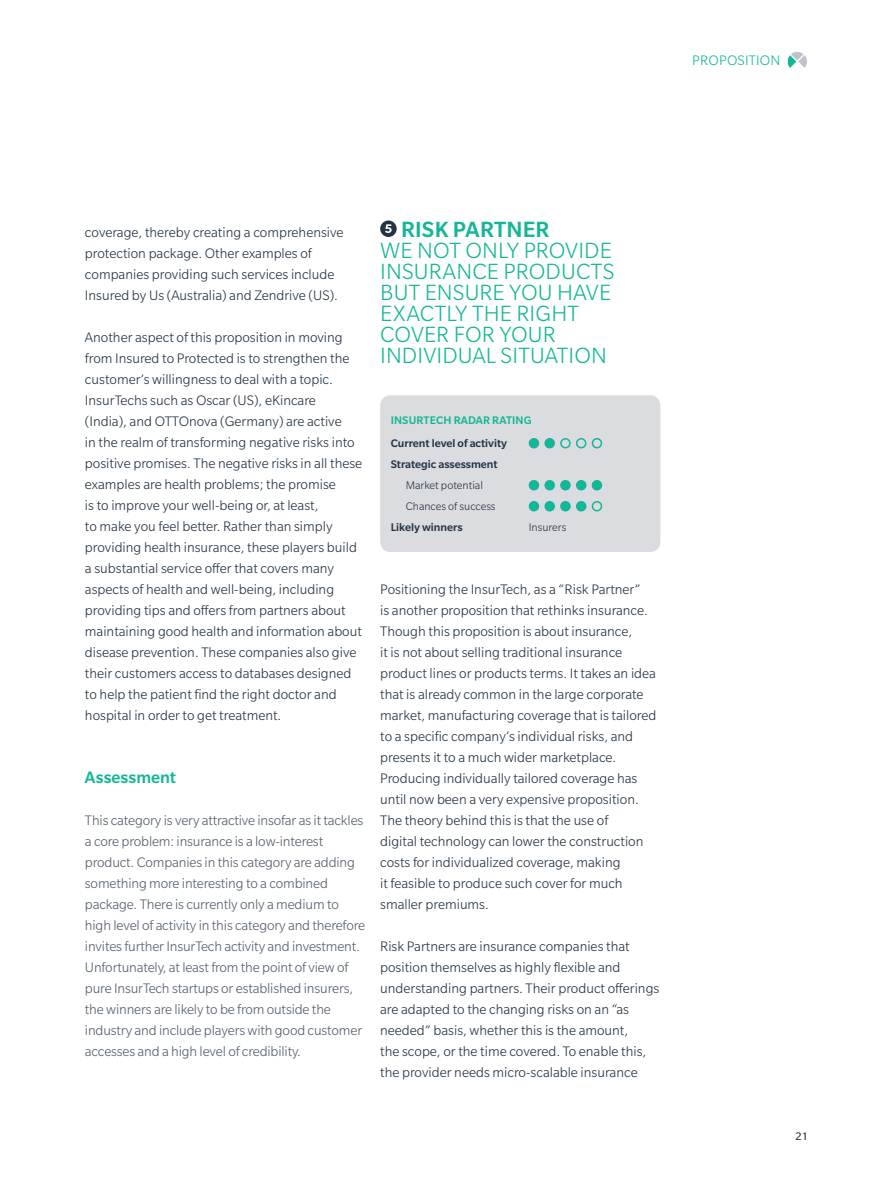
<style>
.page{position:relative;width:893px;height:1188px;background:#fff}
.page>*{position:absolute;margin:0;border:0;box-sizing:border-box;transform-origin:0 0}
.t1{font:300 24px/21px "Slate Pro";letter-spacing:.005em;color:#14b795}
.t2{font:500 24px "Slate Pro";letter-spacing:.005em;color:#14b795}
.t3{font:500 18px "Slate Pro";color:#14b795}
.t4{font:300 15px/21px "Slate Pro";color:#243444}
.t5{font:300 15px/21px "Slate Pro";letter-spacing:-.01em;color:#545f6e}
.t6{font:300 15px "Slate Pro";color:#14b795}
.t7{font:500 12px/21px "Slate Pro";color:#243444}
.t8{font:300 12px/21px "Slate Pro";color:#243444}
.t9{font:500 12px "Slate Pro";letter-spacing:.01em;color:#14b795}
.t10{font:12px "Slate Pro";color:#243444}
</style>
<div class="page">
<svg style="left:380px;top:220px;width:17px;height:17px"></svg>
<div style="left:380px;top:395px;width:280px;height:157px;background:#dadce0;border-radius:10px"></div>
<div style="left:529px;top:439px;width:9px;height:9px;background:#14b795;border-radius:50%"></div>
<div style="left:529px;top:438px;width:10px;height:10px;border:2px solid #14b795;border-radius:50%"></div>
<div style="left:545px;top:439px;width:9px;height:9px;background:#14b795;border-radius:50%"></div>
<div style="left:544px;top:438px;width:11px;height:10px;border:2px solid #14b795;border-radius:50%"></div>
<div style="left:560px;top:438px;width:11px;height:10px;border:2px solid #14b795;border-radius:50%"></div>
<div style="left:576px;top:438px;width:10px;height:10px;border:2px solid #14b795;border-radius:50%"></div>
<div style="left:592px;top:438px;width:10px;height:10px;border:2px solid #14b795;border-radius:50%"></div>
<div style="left:529px;top:481px;width:9px;height:9px;background:#14b795;border-radius:50%"></div>
<div style="left:529px;top:480px;width:10px;height:10px;border:2px solid #14b795;border-radius:50%"></div>
<div style="left:545px;top:481px;width:9px;height:9px;background:#14b795;border-radius:50%"></div>
<div style="left:544px;top:480px;width:11px;height:10px;border:2px solid #14b795;border-radius:50%"></div>
<div style="left:561px;top:481px;width:9px;height:9px;background:#14b795;border-radius:50%"></div>
<div style="left:560px;top:480px;width:11px;height:10px;border:2px solid #14b795;border-radius:50%"></div>
<div style="left:577px;top:481px;width:9px;height:9px;background:#14b795;border-radius:50%"></div>
<div style="left:576px;top:480px;width:10px;height:10px;border:2px solid #14b795;border-radius:50%"></div>
<div style="left:592px;top:481px;width:9px;height:9px;background:#14b795;border-radius:50%"></div>
<div style="left:592px;top:480px;width:10px;height:10px;border:2px solid #14b795;border-radius:50%"></div>
<div style="left:529px;top:502px;width:9px;height:9px;background:#14b795;border-radius:50%"></div>
<div style="left:529px;top:501px;width:10px;height:11px;border:2px solid #14b795;border-radius:50%"></div>
<div style="left:545px;top:502px;width:9px;height:9px;background:#14b795;border-radius:50%"></div>
<div style="left:544px;top:501px;width:11px;height:11px;border:2px solid #14b795;border-radius:50%"></div>
<div style="left:561px;top:502px;width:9px;height:9px;background:#14b795;border-radius:50%"></div>
<div style="left:560px;top:501px;width:11px;height:11px;border:2px solid #14b795;border-radius:50%"></div>
<div style="left:577px;top:502px;width:9px;height:9px;background:#14b795;border-radius:50%"></div>
<div style="left:576px;top:501px;width:10px;height:11px;border:2px solid #14b795;border-radius:50%"></div>
<div style="left:592px;top:501px;width:10px;height:11px;border:2px solid #14b795;border-radius:50%"></div>
<svg style="left:787px;top:52px;width:20px;height:16px"></svg>
<p class="t6" style="left:692px;top:52px;width:17px">Proposition</p>
<p class="t4" style="left:85px;top:222px;width:260px">coverage, thereby creating a comprehensive protection package. Other examples of companies providing such services include Insured by Us (Australia) and Zendrive (US).</p>
<p class="t4" style="left:85px;top:327px;width:279px">Another aspect of this proposition in moving from Insured to Protected is to strengthen the customer’s willingness to deal with a topic.<br>InsurTechs such as Oscar (US), eKincare<br>(India), and OTTOnova (Germany) are active<br>in the realm of transforming negative risks into positive promises. The negative risks in all these examples are health problems; the promise<br>is to improve your well-being or, at least,<br>to make you feel better. Rather than simply providing health insurance, these players build a substantial service offer that covers many aspects of health and well-being, including providing tips and offers from partners about maintaining good health and information about disease prevention. These companies also give their customers access to databases designed to help the patient find the right doctor and hospital in order to get treatment.</p>
<p class="t3" style="left:85px;top:768px;width:92px">Assessment</p>
<p class="t5" style="left:85px;top:810px;width:282px">This category is very attractive insofar as it tackles a core problem: insurance is a low-interest product. Companies in this category are adding something more interesting to a combined package. There is currently only a medium to high level of activity in this category and therefore invites further InsurTech activity and investment.<br>Unfortunately, at least from the point of view of pure InsurTech startups or established insurers, the winners are likely to be from outside the industry and include players with good customer accesses and a high level of credibility.</p>
<h1 class="t2" style="left:401px;top:216px;width:150px">RISK PARTNER</h1>
<h1 class="t1" style="left:380px;top:240px;width:236px">WE NOT ONLY PROVIDE<br>INSURANCE PRODUCTS<br>BUT ENSURE YOU HAVE<br>EXACTLY THE RIGHT<br>COVER FOR YOUR<br>INDIVIDUAL SITUATION</h1>
<p class="t9" style="left:391px;top:414px;width:142px">INSURTECH RADAR RATING</p>
<p class="t7" style="left:391px;top:433px;width:118px">Current level of activity<br>Strategic assessment</p>
<p class="t8" style="left:406px;top:475px;width:91px">Market potential<br>Chances of success</p>
<p class="t7" style="left:391px;top:517px;width:73px">Likely winners</p>
<p class="t8" style="left:529px;top:517px;width:39px">Insurers</p>
<p class="t4" style="left:380px;top:579px;width:278px">Positioning the InsurTech, as a “Risk Partner”<br>is another proposition that rethinks insurance.<br>Though this proposition is about insurance,<br>it is not about selling traditional insurance product lines or products terms. It takes an idea that is already common in the large corporate market, manufacturing coverage that is tailored to a specific company’s individual risks, and presents it to a much wider marketplace.<br>Producing individually tailored coverage has until now been a very expensive proposition.<br>The theory behind this is that the use of<br>digital technology can lower the construction costs for individualized coverage, making<br>it feasible to produce such cover for much smaller premiums.</p>
<p class="t4" style="left:380px;top:936px;width:281px">Risk Partners are insurance companies that position themselves as highly flexible and understanding partners. Their product offerings are adapted to the changing risks on an “as needed” basis, whether this is the amount,<br>the scope, or the time covered. To enable this, the provider needs micro-scalable insurance</p>
<p class="t10" style="left:795px;top:1130px;width:14px">21</p>
</div>
